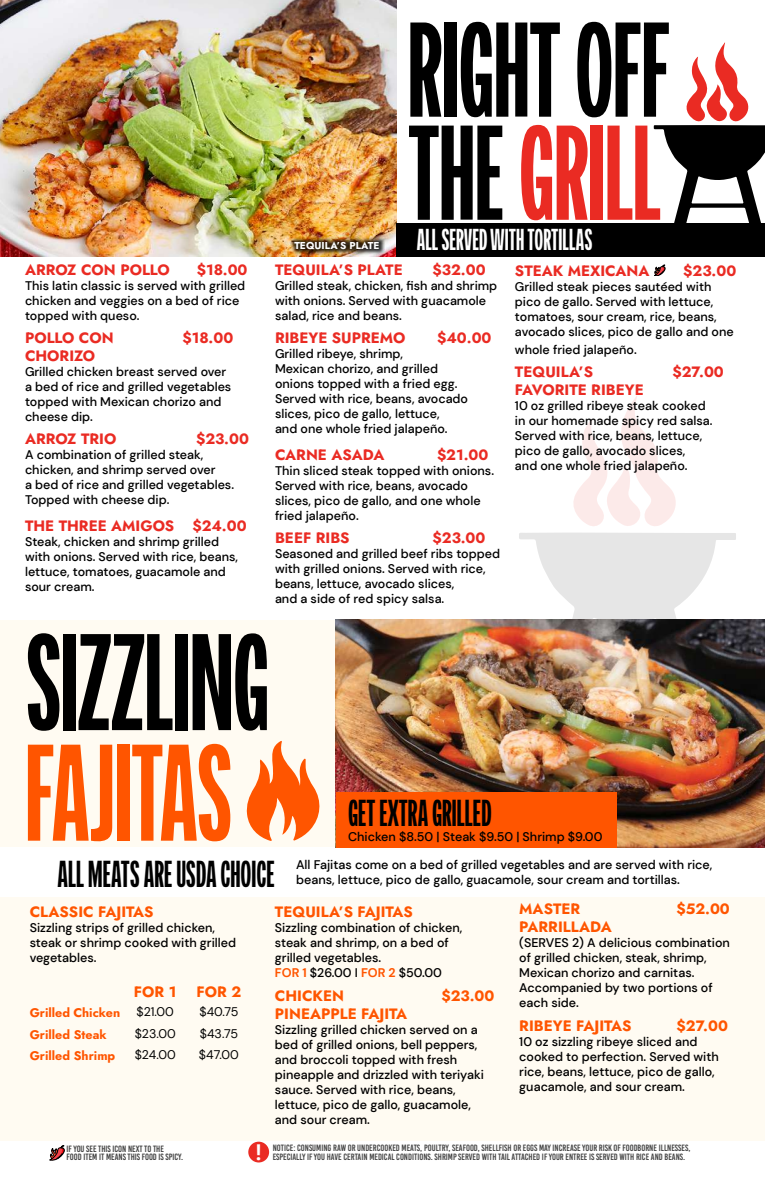
<style>
.page{position:relative;width:765px;height:1193px;background:#fff}
.page>*{position:absolute;margin:0;border:0;box-sizing:border-box;transform-origin:0 0}
.t1{font:137.12px "Franklin Ave.";letter-spacing:-.01em;color:#000}
.t2{font:137.12px "Franklin Ave.";letter-spacing:-.01em;color:#f50}
.t3{font:134.5px/103px "Franklin Ave.";letter-spacing:-.005em;color:#000}
.t4{font:37.5px "Franklin Ave.";color:#000}
.t5{font:30.25px "Franklin Ave.";color:#fff}
.t6{font:700 20.5px "Mokoko";color:#fff}
.t7{font:15px "Jost";color:#ea2b23}
.t8{font:15px "Jost";color:#f50}
.t9{font:500 12.5px/15px "DM Sans";color:#000}
.t10{font:12.5px/21.5px "Jost";color:#f50}
.t11{font:12.5px/21.5px "DM Sans";color:#000101}
.t12{font:10px "Jost";color:#fff}
.t13{font:9.12px "Bebas Kai";color:#424242}
.t14{font:9.12px/8.8px "Bebas Kai";color:#404040}
.s1{color:#ea2b23}
.s2{font-weight:700;color:#f50}
</style>
<div class="page">
<svg style="left:519px;top:532px;width:217px;height:87px;fill:#e6e6e6"></svg>
<svg style="left:573px;top:396px;width:103px;height:130px"></svg>
<div style="left:0;top:619px;width:765px;height:521px;background:#fffbf2"></div>
<div style="left:0;top:847px;width:765px;height:50px;background:#fff"></div>
<div style="left:397px;top:223px;width:368px;height:33px;background:#000"></div>
<svg style="left:654px;top:265px;width:11px;height:11px"></svg>
<svg style="left:246px;top:741px;width:74px;height:100px"></svg>
<img style="left:336px;top:619px;width:429px;height:228px">
<div style="left:336px;top:792px;width:281px;height:55px;background:#f50"></div>
<img style="left:0;top:0;width:397px;height:256px">
<svg style="left:654px;top:43px;width:111px;height:180px"></svg>
<div style="left:288px;top:236px;width:97px;height:19px;background:#000;opacity:.8"></div>
<div style="left:248px;top:1141px;width:21px;height:21px;background:#ea2b23;border-radius:50%"></div>
<svg style="left:49px;top:1145px;width:16px;height:15px"></svg>
<p class="t7" style="left:25px;top:260px;width:146px">ARROZ CON POLLO</p>
<p class="t7" style="left:197px;top:260px;width:52px">$18.00</p>
<p class="t9" style="left:25px;top:278px;width:222px">This latin classic is served with grilled chicken and veggies on a bed of rice topped with queso.</p>
<p class="t7" style="left:25px;top:328px;width:90px">POLLO CON</p>
<p class="t7" style="left:183px;top:328px;width:52px">$18.00</p>
<p class="t7" style="left:25px;top:346px;width:71px">CHORIZO</p>
<p class="t9" style="left:25px;top:364px;width:208px">Grilled chicken breast served over a bed of rice and grilled vegetables topped with Mexican chorizo and cheese dip.</p>
<p class="t7" style="left:25px;top:428px;width:93px">ARROZ TRIO</p>
<p class="t7" style="left:196px;top:428px;width:54px">$23.00</p>
<p class="t9" style="left:25px;top:447px;width:211px">A combination of grilled steak, chicken, and shrimp served over<br>a bed of rice and grilled vegetables.<br>Topped with cheese dip.</p>
<p class="t7" style="left:25px;top:516px;width:223px">THE THREE AMIGOS $24.00</p>
<p class="t9" style="left:25px;top:534px;width:215px">Steak, chicken and shrimp grilled with onions. Served with rice, beans, lettuce, tomatoes, guacamole and sour cream.</p>
<p class="t12" style="left:294px;top:239px;width:87px">TEQUILA’S PLATE</p>
<h2 class="t3" style="left:408px;top:19px;width:265px">RIGHT OFF<br>THE <span class="s1">GRILL</span></h2>
<h3 class="t5" style="left:417px;top:225px;width:177px">ALL SERVED WITH TORTILLAS</h3>
<p class="t7" style="left:275px;top:260px;width:129px">TEQUILA’S PLATE</p>
<p class="t7" style="left:432px;top:260px;width:55px">$32.00</p>
<p class="t9" style="left:275px;top:278px;width:224px">Grilled steak, chicken, fish and shrimp with onions. Served with guacamole salad, rice and beans.</p>
<p class="t7" style="left:275px;top:328px;width:132px">RIBEYE SUPREMO</p>
<p class="t7" style="left:437px;top:328px;width:56px">$40.00</p>
<p class="t9" style="left:275px;top:346px;width:195px">Grilled ribeye, shrimp,<br>Mexican chorizo, and grilled onions topped with a fried egg.<br>Served with rice, beans, avocado slices, pico de gallo, lettuce,<br>and one whole fried jalapeño.</p>
<p class="t7" style="left:275px;top:445px;width:111px">CARNE ASADA</p>
<p class="t7" style="left:437px;top:445px;width:53px">$21.00</p>
<p class="t9" style="left:275px;top:463px;width:221px">Thin sliced steak topped with onions.<br>Served with rice, beans, avocado slices, pico de gallo, and one whole fried jalapeño.</p>
<p class="t7" style="left:275px;top:528px;width:76px">BEEF RIBS</p>
<p class="t7" style="left:432px;top:528px;width:54px">$23.00</p>
<p class="t9" style="left:275px;top:546px;width:227px">Seasoned and grilled beef ribs topped with grilled onions. Served with rice, beans, lettuce, avocado slices,<br>and a side of red spicy salsa.</p>
<p class="t7" style="left:515px;top:260px;width:136px">STEAK MEXICANA</p>
<p class="t7" style="left:683px;top:260px;width:54px">$23.00</p>
<p class="t9" style="left:515px;top:279px;width:220px">Grilled steak pieces sautéed with pico de gallo. Served with lettuce, tomatoes, sour cream, rice, beans, avocado slices, pico de gallo and one</p>
<p class="t9" style="left:515px;top:342px;width:123px">whole fried jalapeño.</p>
<p class="t7" style="left:515px;top:361px;width:80px">TEQUILA’S</p>
<p class="t7" style="left:672px;top:361px;width:53px">$27.00</p>
<p class="t7" style="left:515px;top:379px;width:130px">FAVORITE RIBEYE</p>
<p class="t9" style="left:515px;top:398px;width:199px">10 oz grilled ribeye steak cooked in our homemade spicy red salsa.<br>Served with rice, beans, lettuce, pico de gallo, avocado slices,<br>and one whole fried jalapeño.</p>
<h1 class="t1" style="left:25px;top:617px;width:246px">SIZZLING</h1>
<h1 class="t2" style="left:25px;top:728px;width:209px">FAJITAS</h1>
<h3 class="t4" style="left:348px;top:795px;width:145px">GET EXTRA GRILLED</h3>
<p class="t9" style="left:348px;top:829px;width:256px">Chicken $8.50 | Steak $9.50 | Shrimp $9.00</p>
<h3 class="t4" style="left:58px;top:856px;width:219px">ALL MEATS ARE USDA CHOICE</h3>
<p class="t9" style="left:296px;top:857px;width:418px">All Fajitas come on a bed of grilled vegetables and are served with rice, beans, lettuce, pico de gallo, guacamole, sour cream and tortillas.</p>
<p class="t8" style="left:30px;top:901px;width:125px">CLASSIC FAJITAS</p>
<p class="t9" style="left:30px;top:920px;width:208px">Sizzling strips of grilled chicken, steak or shrimp cooked with grilled vegetables.</p>
<p class="t8" style="left:134px;top:981px;width:44px">FOR 1</p>
<p class="t8" style="left:197px;top:981px;width:46px">FOR 2</p>
<p class="t11" style="left:199px;top:1001px;width:41px;text-align:justify">$40.75 $43.75 $47.00</p>
<p class="t10" style="left:30px;top:1002px;width:92px">Grilled Chicken<br>Grilled Steak<br>Grilled Shrimp</p>
<p class="t11" style="left:135px;top:1001px;width:42px">$21.00 $23.00 $24.00</p>
<p class="t14" style="left:67px;top:1144px;width:118px">IF YOU SEE THIS ICON NEXT TO THE<br>FOOD ITEM IT MEANS THIS FOOD IS SPICY.</p>
<p class="t8" style="left:275px;top:901px;width:139px">TEQUILA’S FAJITAS</p>
<p class="t9" style="left:275px;top:920px;width:189px">Sizzling combination of chicken, steak and shrimp, on a bed of grilled vegetables.<br><span class="s2">FOR 1</span> $26.00 I <span class="s2">FOR 2</span> $50.00</p>
<p class="t8" style="left:275px;top:985px;width:71px">CHICKEN</p>
<p class="t8" style="left:441px;top:985px;width:54px">$23.00</p>
<p class="t8" style="left:275px;top:1003px;width:134px">PINEAPPLE FAJITA</p>
<p class="t9" style="left:275px;top:1021px;width:210px">Sizzling grilled chicken served on a bed of grilled onions, bell peppers, and broccoli topped with fresh pineapple and drizzled with teriyaki sauce. Served with rice, beans, lettuce, pico de gallo, guacamole, and sour cream.</p>
<p class="t8" style="left:519px;top:899px;width:62px">MASTER</p>
<p class="t8" style="left:676px;top:899px;width:55px">$52.00</p>
<p class="t8" style="left:519px;top:917px;width:94px">PARRILLADA</p>
<p class="t9" style="left:519px;top:935px;width:212px">(SERVES 2) A delicious combination of grilled chicken, steak, shrimp,<br>Mexican chorizo and carnitas.<br>Accompanied by two portions of each side.</p>
<p class="t8" style="left:519px;top:1015px;width:114px">RIBEYE FAJITAS</p>
<p class="t8" style="left:677px;top:1015px;width:53px">$27.00</p>
<p class="t9" style="left:519px;top:1034px;width:201px">10 oz sizzling ribeye sliced and cooked to perfection. Served with rice, beans, lettuce, pico de gallo, guacamole, and sour cream.</p>
<h3 class="t6" style="left:256px;top:1138px;width:8px">!</h3>
<p class="t13" style="left:273px;top:1151px;width:414px">ESPECIALLY IF YOU HAVE CERTAIN MEDICAL CONDITIONS. SHRIMP SERVED WITH TAIL ATTACHED IF YOUR ENTREE IS SERVED WITH RICE AND BEANS.</p>
<p class="t13" style="left:273px;top:1143px;width:419px">NOTICE: CONSUMING RAW OR UNDERCOOKED MEATS, POULTRY, SEAFOOD, SHELLFISH OR EGGS MAY INCREASE YOUR RISK OF FOODBORNE ILLNESSES,</p>
</div>
